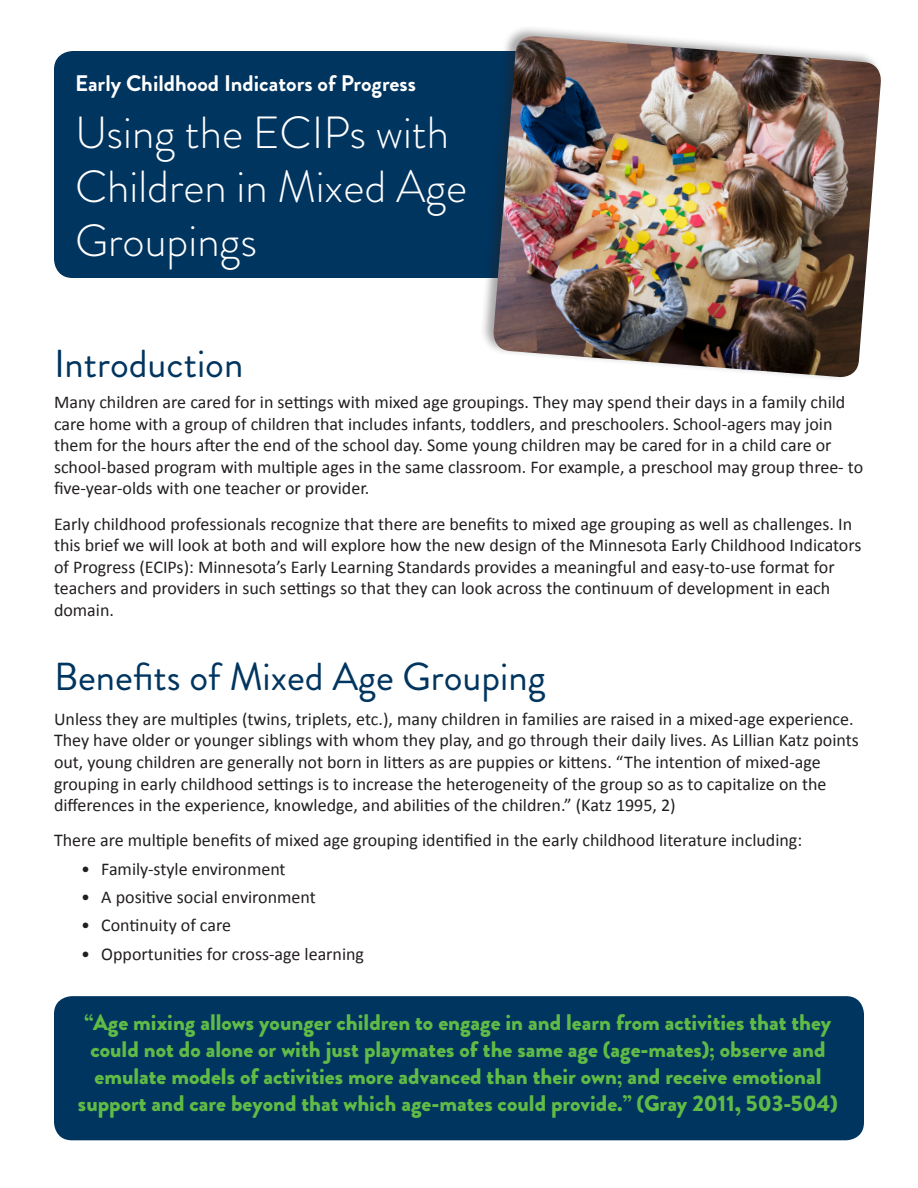
<style>
.page{position:relative;width:918px;height:1188px;background:#fff}
.page>*{position:absolute;margin:0;border:0;box-sizing:border-box;transform-origin:0 0}
.t1{font:300 45px/54px "Brandon Grotesque";color:#fff}
.t2{font:39px "Brandon Grotesque";color:#003560}
.Indented_quote{font:900 22.5px/27px "Brandon Grotesque";color:#60bb46;text-align:center}
.t3{font:700 22.5px "Brandon Grotesque";color:#fff}
.Paragraph_Style_1{font:18px/21.6px "Calibri";color:#231f20}
</style>
<div class="page">
<div style="left:55px;top:52px;width:620px;height:225px;background:#003560;border-radius:18px"></div>
<div style="left:54px;top:51px;width:622px;height:227px;border:2px solid #003560;border-radius:18px"></div>
<div style="left:480px;top:25px;width:403px;height:357px;background:#231f20;opacity:.4"></div>
<img style="left:492px;top:36px;width:390px;height:342px">
<div style="left:54px;top:996px;width:810px;height:144px;background:#003560;border-radius:18px"></div>
<p class="t3" style="left:75px;top:67px;width:342px">Early Childhood Indicators of Progress</p>
<h1 class="t1" style="left:75px;top:105px;width:394px">Using the ECIPs with<br>Children in Mixed Age<br>Groupings</h1>
<p class="t2" style="left:54px;top:337px;width:191px">Introduction</p>
<p class="Paragraph_Style_1" style="left:54px;top:391px;width:811px">Many children are cared for in settings with mixed age groupings. They may spend their days in a family child care home with a group of children that includes infants, toddlers, and preschoolers. School-agers may join them for the hours after the end of the school day. Some young children may be cared for in a child care or school-based program with multiple ages in the same classroom. For example, a preschool may group three- to five-year-olds with one teacher or provider.</p>
<p class="Paragraph_Style_1" style="left:54px;top:513px;width:809px">Early childhood professionals recognize that there are benefits to mixed age grouping as well as challenges. In this brief we will look at both and will explore how the new design of the Minnesota Early Childhood Indicators of Progress (ECIPs): Minnesota’s Early Learning Standards provides a meaningful and easy-to-use format for teachers and providers in such settings so that they can look across the continuum of development in each domain.</p>
<p class="t2" style="left:54px;top:649px;width:493px">Benefits of Mixed Age Grouping</p>
<p class="Paragraph_Style_1" style="left:54px;top:708px;width:806px">Unless they are multiples (twins, triplets, etc.), many children in families are raised in a mixed-age experience.<br>They have older or younger siblings with whom they play, and go through their daily lives. As Lillian Katz points out, young children are generally not born in litters as are puppies or kittens. “The intention of mixed-age grouping in early childhood settings is to increase the heterogeneity of the group so as to capitalize on the differences in the experience, knowledge, and abilities of the children.” (Katz 1995, 2)</p>
<p class="Paragraph_Style_1" style="left:54px;top:830px;width:750px">There are multiple benefits of mixed age grouping identified in the early childhood literature including:</p>
<p class="Paragraph_Style_1" style="left:81px;top:858px;width:206px">• Family-style environment</p>
<p class="Paragraph_Style_1" style="left:81px;top:886px;width:236px">• A positive social environment</p>
<p class="Paragraph_Style_1" style="left:81px;top:915px;width:152px">• Continuity of care</p>
<p class="Paragraph_Style_1" style="left:81px;top:943px;width:285px">• Opportunities for cross-age learning</p>
<p class="Indented_quote" style="left:78px;top:1009px;width:761px">“Age mixing allows younger children to engage in and learn from activities that they could not do alone or with just playmates of the same age (age-mates); observe and emulate models of activities more advanced than their own; and receive emotional support and care beyond that which age-mates could provide.” (Gray 2011, 503-504)</p>
</div>
